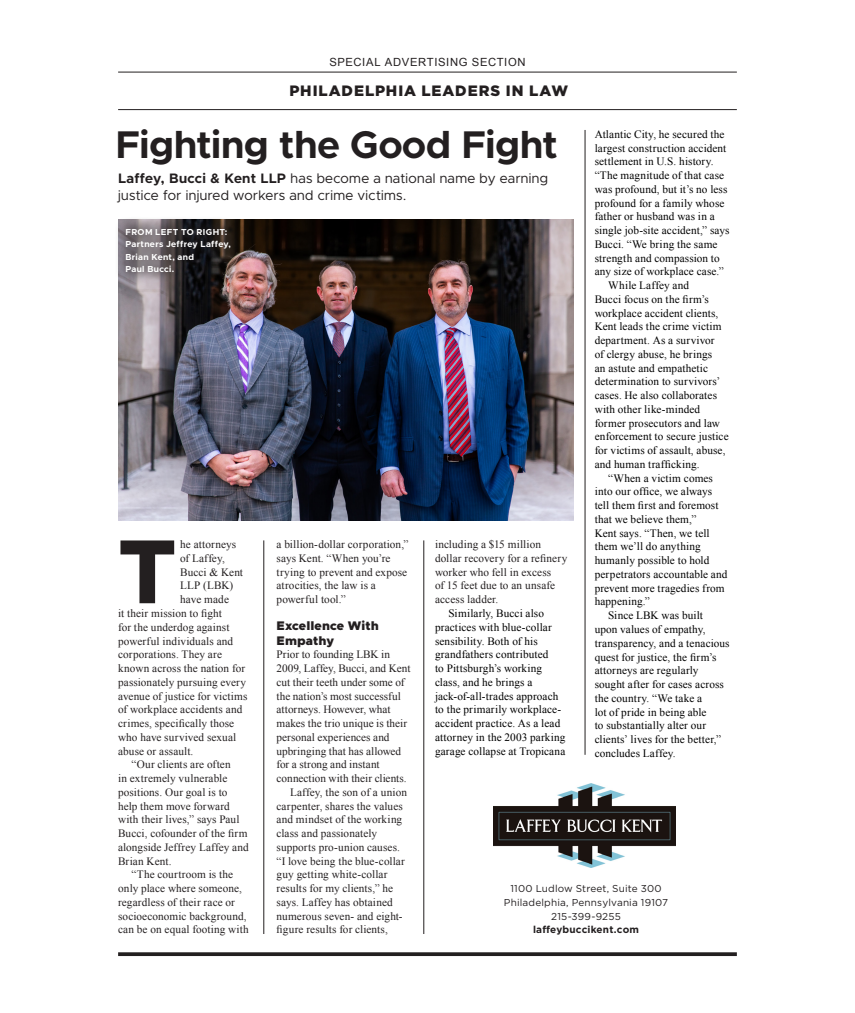
<style>
.page{position:relative;width:855px;height:1013px;background:#fff}
.page>*{position:absolute;margin:0;border:0;box-sizing:border-box;transform-origin:0 0}
.Body_Copy{font:800 91.25px "Metropolis";color:#231f20}
.Headline{font:700 38.75px "Metropolis";letter-spacing:-.005em;color:#231f20}
.t1{font:900 15px "Gotham";letter-spacing:.06em;color:#231f20}
.Deck{font:13.75px/17.5px "Metropolis";letter-spacing:.025em;color:#231f20}
.Subhead{font:900 12.5px/15px "Metropolis";letter-spacing:.01em;color:#231f20}
.Body_Copy-2{font:11.25px/13.8px "Times New Roman";letter-spacing:.01em;color:#000}
.Body_Copy-3{font:11.25px/13.8px "Times New Roman";letter-spacing:.005em;color:#231f20}
.Subhead-2{font:11.25px "Arial";letter-spacing:.055em;color:#231f20}
.Body_Copy-4{font:10px/13.8px "Gotham";letter-spacing:.015em;color:#231f20;text-align:center}
.Body_Copy-5{font:700 10px "Gotham";letter-spacing:.02em;color:#231f20}
.Deck-2{font:700 8.75px/12.5px "Metropolis";letter-spacing:.035em;color:#fff}
.s1{font-weight:700}
</style>
<div class="page">
<img style="left:118px;top:220px;width:456px;height:300px">
<hr style="left:118px;top:72px;width:619px;height:1px;background:#231f20">
<hr style="left:264px;top:540px;width:1px;height:394px;background:#231f20">
<hr style="left:118px;top:109px;width:619px;height:1px;background:#231f20">
<svg style="left:118px;top:952px;width:619px;height:4px;background:#322f30"></svg>
<img style="left:493px;top:783px;width:183px;height:84px">
<hr style="left:424px;top:540px;width:1px;height:394px;background:#231f20">
<hr style="left:585px;top:130px;width:1px;height:624px;background:#231f20">
<div style="left:114px;top:216px;width:128px;height:68px;background:#231f20;opacity:.75"></div>
<p class="Subhead-2" style="left:329px;top:54px;width:198px">SPECIAL ADVERTISING SECTION</p>
<p class="t1" style="left:289px;top:80px;width:280px">PHILADELPHIA LEADERS IN LAW</p>
<p class="Headline" style="left:116px;top:120px;width:444px">Fighting the Good Fight</p>
<p class="Deck" style="left:118px;top:169px;width:431px"><span class="s1">Laffey, Bucci &amp; Kent LLP</span> has become a national name by earning justice for injured workers and crime victims.</p>
<p class="Body_Copy-2" style="left:595px;top:127px;width:136px">Atlantic City, he secured the largest construction accident settlement in U.S. history. “The magnitude of that case was profound, but it’s no less profound for a family whose father or husband was in a single job-site accident,” says<br>Bucci. “We bring the same strength and compassion to any size of workplace case.”</p>
<p class="Body_Copy-2" style="left:595px;top:278px;width:136px;text-indent:13px">While Laffey and<br>Bucci focus on the firm’s workplace accident clients,<br>Kent leads the crime victim department. As a survivor<br>of clergy abuse, he brings<br>an astute and empathetic determination to survivors’ cases. He also collaborates with other like-minded former prosecutors and law enforcement to secure justice for victims of assault, abuse, and human trafficking.</p>
<p class="Body_Copy-2" style="left:595px;top:471px;width:134px;text-indent:13px">“When a victim comes into our office, we always tell them first and foremost that we believe them,”<br>Kent says. “Then, we tell them we’ll do anything humanly possible to hold perpetrators accountable and prevent more tragedies from happening.”</p>
<p class="Body_Copy-2" style="left:595px;top:608px;width:136px;text-indent:13px">Since LBK was built<br>upon values of empathy, transparency, and a tenacious quest for justice, the firm’s attorneys are regularly sought after for cases across the country. “We take a<br>lot of pride in being able<br>to substantially alter our clients’ lives for the better,” concludes Laffey.</p>
<p class="Deck-2" style="left:125px;top:225px;width:107px">FROM LEFT TO RIGHT:<br>Partners Jeffrey Laffey,<br>Brian Kent, and<br>Paul Bucci.</p>
<p class="Body_Copy-3" style="left:435px;top:537px;width:134px">including a $15 million dollar recovery for a refinery worker who fell in excess<br>of 15 feet due to an unsafe access ladder.</p>
<p class="Body_Copy-2" style="left:435px;top:606px;width:132px;text-indent:13px">Similarly, Bucci also practices with blue-collar sensibility. Both of his grandfathers contributed<br>to Pittsburgh’s working class, and he brings a jack-of-all-trades approach to the primarily workplace&shy;accident practice. As a lead attorney in the 2003 parking garage collapse at Tropicana</p>
<p class="Body_Copy-3" style="left:277px;top:537px;width:134px">a billion-dollar corporation,” says Kent. “When you’re trying to prevent and expose atrocities, the law is a powerful tool.”</p>
<p class="Subhead" style="left:277px;top:617px;width:104px">Excellence With<br>Empathy</p>
<p class="Body_Copy-3" style="left:277px;top:647px;width:135px">Prior to founding LBK in<br>2009, Laffey, Bucci, and Kent cut their teeth under some of the nation’s most successful attorneys. However, what makes the trio unique is their personal experiences and upbringing that has allowed for a strong and instant connection with their clients.</p>
<p class="Body_Copy-3" style="left:277px;top:785px;width:132px;text-indent:14px">Laffey, the son of a union carpenter, shares the values and mindset of the working class and passionately supports pro-union causes. “I love being the blue-collar guy getting white-collar results for my clients,” he says. Laffey has obtained numerous seven- and eight&shy;figure results for clients,</p>
<p class="Body_Copy" style="left:118px;top:513px;width:60px">T</p>
<p class="Body_Copy-3" style="left:180px;top:537px;width:58px">he attorneys</p>
<p class="Body_Copy-3" style="left:180px;top:551px;width:46px">of Laffey,</p>
<p class="Body_Copy-3" style="left:180px;top:565px;width:64px">Bucci &amp; Kent</p>
<p class="Body_Copy-3" style="left:180px;top:578px;width:55px">LLP (LBK)</p>
<p class="Body_Copy-3" style="left:180px;top:592px;width:50px">have made</p>
<p class="Body_Copy-3" style="left:118px;top:606px;width:105px">it their mission to fight</p>
<p class="Body_Copy-3" style="left:118px;top:620px;width:113px">for the underdog against</p>
<p class="Body_Copy-3" style="left:118px;top:633px;width:117px">powerful individuals and</p>
<p class="Body_Copy-3" style="left:118px;top:647px;width:105px">corporations. They are</p>
<p class="Body_Copy-3" style="left:118px;top:661px;width:129px">known across the nation for</p>
<p class="Body_Copy-3" style="left:118px;top:675px;width:130px">passionately pursuing every</p>
<p class="Body_Copy-3" style="left:118px;top:688px;width:131px">avenue of justice for victims</p>
<p class="Body_Copy-3" style="left:118px;top:702px;width:126px">of workplace accidents and</p>
<p class="Body_Copy-3" style="left:118px;top:716px;width:118px">crimes, specifically those</p>
<p class="Body_Copy-3" style="left:118px;top:730px;width:120px">who have survived sexual</p>
<p class="Body_Copy-3" style="left:118px;top:743px;width:77px">abuse or assault.</p>
<p class="Body_Copy-3" style="left:118px;top:757px;width:132px;text-indent:14px">“Our clients are often<br>in extremely vulnerable positions. Our goal is to help them move forward with their lives,” says Paul<br>Bucci, cofounder of the firm alongside Jeffrey Laffey and<br>Brian Kent.</p>
<p class="Body_Copy-3" style="left:118px;top:867px;width:132px;text-indent:14px">“The courtroom is the only place where someone, regardless of their race or socioeconomic background, can be on equal footing with</p>
<p class="Body_Copy-4" style="left:504px;top:881px;width:166px">1100 Ludlow Street, Suite 300<br>Philadelphia, Pennsylvania 19107</p>
<p class="Body_Copy-4" style="left:551px;top:909px;width:71px">215-399-9255</p>
<p class="Body_Copy-5" style="left:533px;top:923px;width:107px">laffeybuccikent.com</p>
</div>
